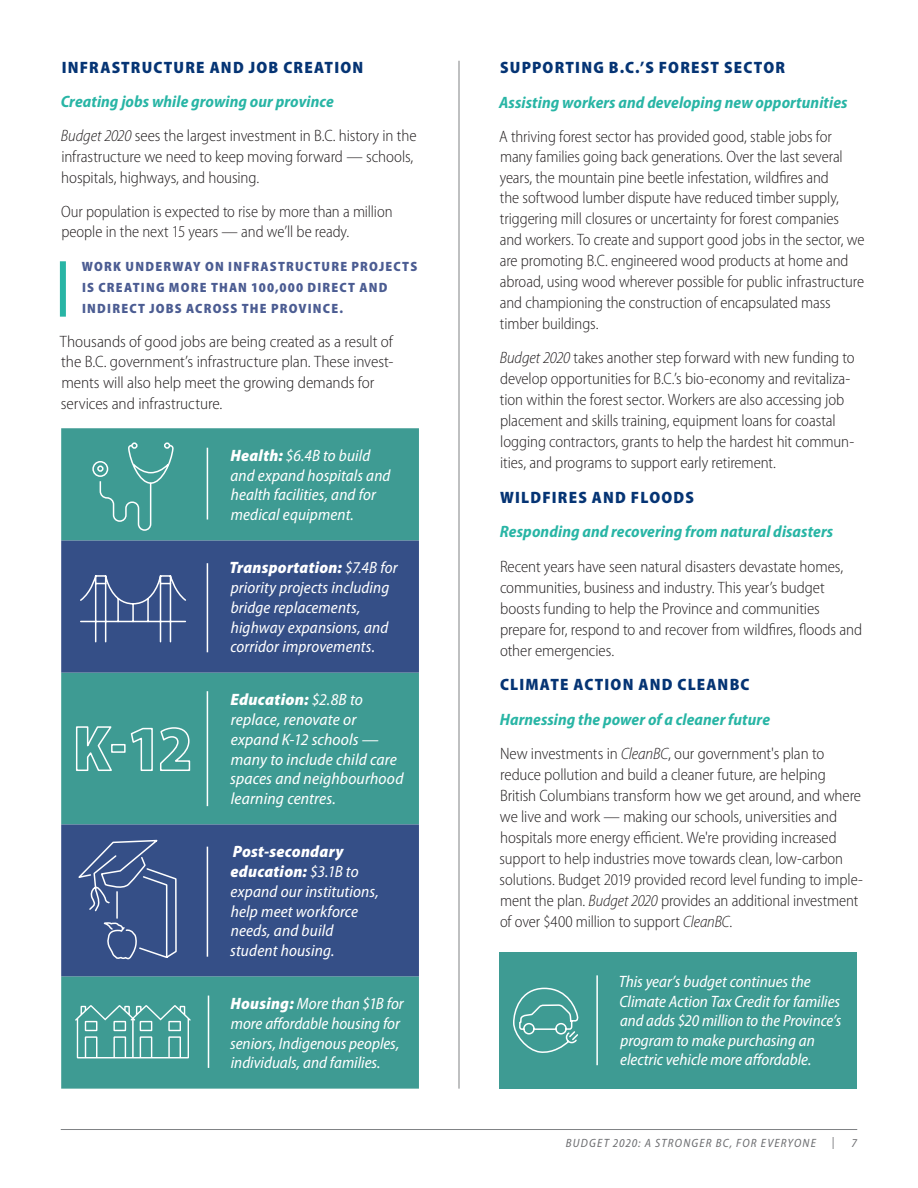
<style>
.page{position:relative;width:918px;height:1188px;background:#fff}
.page>*{position:absolute;margin:0;border:0;box-sizing:border-box;transform-origin:0 0}
.t1{font:300 semi-condensed 16.5px/21px "Myriad Pro";letter-spacing:-.005em;color:#231f20}
.t2{font:italic semi-condensed 16.5px/19.8px "Myriad Pro";color:#fff}
.t3{font:900 semi-condensed 16.5px "Myriad Pro";letter-spacing:.075em;color:#053474}
.t4{font:italic 700 semi-condensed 16.5px "Myriad Pro";letter-spacing:.005em;color:#28b5a5}
.t5{font:900 semi-condensed 13.5px/20.5px "Myriad Pro";letter-spacing:.09em;color:#4b5c92}
.t6{font:italic semi-condensed 12px "Myriad Pro";letter-spacing:.1em;color:#6c6d70}
.s1{font-weight:700;font-style:italic;color:#28b5a5}
.s2{font-style:italic}
.s3{font-weight:900}
</style>
<div class="page">
<hr style="left:61px;top:1129px;width:796px;height:1px;background:#808285">
<div style="left:60px;top:261px;width:6px;height:56px;background:#28b5a5"></div>
<hr style="left:459px;top:61px;width:1px;height:1028px;background:#808285">
<div style="left:500px;top:952px;width:357px;height:137px;background:#3e9b93"></div>
<hr style="left:596px;top:975px;width:2px;height:90px;background:#fff">
<svg style="left:513px;top:987px;width:66px;height:66px"></svg>
<div style="left:61px;top:428px;width:358px;height:661px;background:#3e9b93"></div>
<svg style="left:61px;top:541px;width:358px;height:435px;background:#396c8b"></svg>
<hr style="left:207px;top:448px;width:1px;height:72px;background:#fff">
<hr style="left:207px;top:563px;width:1px;height:89px;background:#fff">
<hr style="left:207px;top:691px;width:1px;height:115px;background:#fff">
<hr style="left:207px;top:847px;width:1px;height:110px;background:#fff">
<hr style="left:208px;top:996px;width:1px;height:72px;background:#fff">
<svg style="left:92px;top:442px;width:83px;height:90px;background:#4ca29b"></svg>
<svg style="left:79px;top:574px;width:109px;height:69px;background:#4d6395"></svg>
<svg style="left:75px;top:726px;width:116px;height:46px;background:#5baaa3"></svg>
<svg style="left:75px;top:1005px;width:116px;height:53px;background:#60aca6"></svg>
<svg style="left:75px;top:839px;width:103px;height:121px;background:#465e91"></svg>
<p class="t3" style="left:62px;top:58px;width:303px">INFRASTRUCTURE AND JOB CREATION</p>
<p class="t1" style="left:61px;top:85px;width:357px;line-height:34.2px"><span class="s1">Creating jobs while growing our province<br></span><span class="s2">Budget 2020</span> sees the largest investment in B.C. history in the</p>
<p class="t1" style="left:61px;top:147px;width:354px;line-height:20.5px">infrastructure we need to keep moving forward — schools, hospitals, highways, and housing.</p>
<p class="t1" style="left:61px;top:201px;width:333px">Our population is expected to rise by more than a million people in the next 15 years — and we’ll be ready.</p>
<p class="t5" style="left:82px;top:257px;width:337px">WORK UNDERWAY ON INFRASTRUCTURE PROJECTS<br>IS CREATING MORE THAN 100,000 DIRECT AND<br>INDIRECT JOBS ACROSS THE PROVINCE.</p>
<p class="t1" style="left:60px;top:331px;width:335px">Thousands of good jobs are being created as a result of the B.C. government’s infrastructure plan. These invest&shy;ments will also help meet the growing demands for services and infrastructure.</p>
<p class="t2" style="left:230px;top:446px;width:162px"><span class="s3">Health:</span> $6.4B to build and expand hospitals and health facilities, and for medical equipment.</p>
<p class="t2" style="left:230px;top:558px;width:170px"><span class="s3">Transportation:</span> $7.4B for priority projects including bridge replacements, highway expansions, and corridor improvements.</p>
<p class="t2" style="left:230px;top:690px;width:175px"><span class="s3">Education:</span> $2.8B to replace, renovate or expand K-12 schools — many to include child care spaces and neighbourhood learning centres.</p>
<p class="t2" style="left:230px;top:842px;width:150px"><span class="s3">Post-secondary education:</span> $3.1B to expand our institutions, help meet workforce needs, and build student housing.</p>
<p class="t2" style="left:230px;top:994px;width:175px"><span class="s3">Housing:</span> More than $1B for more affordable housing for seniors, Indigenous peoples, individuals, and families.</p>
<p class="t3" style="left:500px;top:58px;width:286px">SUPPORTING B.C.’S FOREST SECTOR</p>
<p class="t4" style="left:499px;top:93px;width:350px">Assisting workers and developing new opportunities</p>
<p class="t1" style="left:499px;top:126px;width:367px">A thriving forest sector has provided good, stable jobs for many families going back generations. Over the last several years, the mountain pine beetle infestation, wildfires and<br>the softwood lumber dispute have reduced timber supply, triggering mill closures or uncertainty for forest companies and workers. To create and support good jobs in the sector, we are promoting B.C. engineered wood products at home and abroad, using wood wherever possible for public infrastructure and championing the construction of encapsulated mass timber buildings.</p>
<p class="t1" style="left:500px;top:348px;width:356px"><span class="s2">Budget 2020</span> takes another step forward with new funding to develop opportunities for B.C.’s bio-economy and revitaliza&shy;tion within the forest sector. Workers are also accessing job placement and skills training, equipment loans for coastal logging contractors, grants to help the hardest hit commun&shy;ities, and programs to support early retirement.</p>
<p class="t3" style="left:500px;top:488px;width:195px">WILDFIRES AND FLOODS</p>
<p class="t4" style="left:500px;top:523px;width:335px">Responding and recovering from natural disasters</p>
<p class="t1" style="left:500px;top:556px;width:364px">Recent years have seen natural disasters devastate homes, communities, business and industry. This year’s budget boosts funding to help the Province and communities prepare for, respond to and recover from wildfires, floods and other emergencies.</p>
<p class="t3" style="left:500px;top:676px;width:251px">CLIMATE ACTION AND CLEANBC</p>
<p class="t1" style="left:500px;top:702px;width:326px;line-height:34.5px"><span class="s1">Harnessing the power of a cleaner future<br></span>New investments in <span class="s2">CleanBC</span>, our government's plan to</p>
<p class="t1" style="left:500px;top:765px;width:365px">reduce pollution and build a cleaner future, are helping British Columbians transform how we get around, and where we live and work — making our schools, universities and hospitals more energy efficient. We're providing increased support to help industries move towards clean, low-carbon solutions. Budget 2019 provided record level funding to imple&shy;ment the plan. <span class="s2">Budget 2020</span> provides an additional investment of over $400 million to support <span class="s2">CleanBC</span>.</p>
<p class="t2" style="left:619px;top:973px;width:224px">This year’s budget continues the Climate Action Tax Credit for families and adds $20 million to the Province’s program to make purchasing an electric vehicle more affordable.</p>
<p class="t6" style="left:566px;top:1137px;width:252px">BUDGET 2020: A STRONGER BC, FOR EVERYONE</p>
<p class="t6" style="left:832px;top:1135px;width:4px">|</p>
<p class="t6" style="left:852px;top:1137px;width:7px">7</p>
</div>
